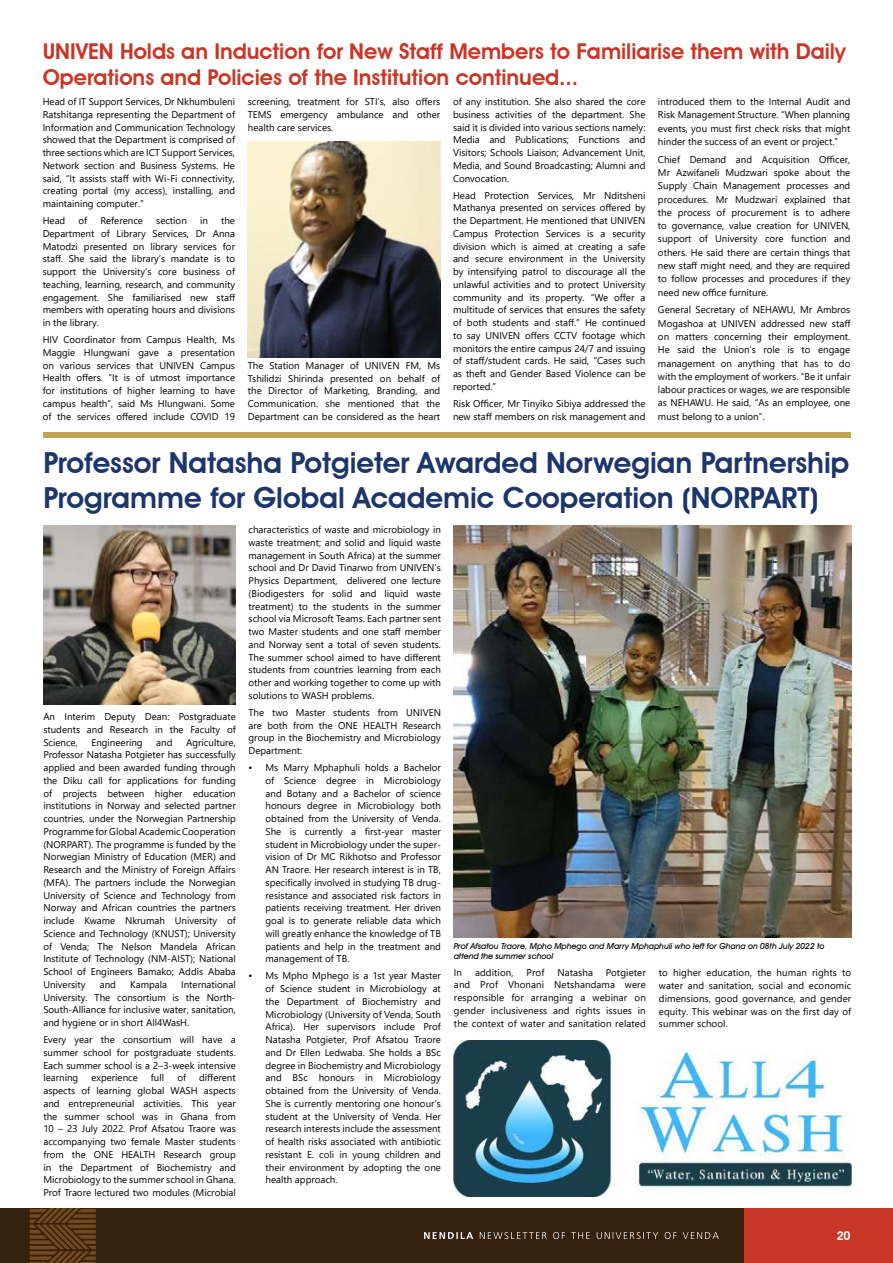
<style>
.page{position:relative;width:893px;height:1263px;background:#fff}
.page>*{position:absolute;margin:0;border:0;box-sizing:border-box;transform-origin:0 0}
.t1{font:600 28.95px/34.8px "Avant Garde IT Cby BT";color:#1c366c}
.t2{font:600 21.75px/26.1px "Avant Garde IT Cby BT";color:#cb3527}
.t3{font:600 12px "Avant Garde IT Cby BT";color:#fff}
.t4{font:9.75px/12.8px "Segoe UI";color:#000;text-align:justify}
.t5{font:italic 500 8.25px/9.9px "Avant Garde IT Cby BT";color:#000}
</style>
<div class="page">
<div style="left:732px;top:1208px;width:161px;height:55px;background:#c83727"></div>
<div style="left:0;top:1208px;width:743px;height:55px;background:#351f0d"></div>
<svg style="left:424px;top:1232px;width:49px;height:7px"></svg>
<svg style="left:480px;top:1232px;width:239px;height:7px"></svg>
<svg style="left:30px;top:1208px;width:66px;height:55px"></svg>
<img style="left:43px;top:526px;width:193px;height:179px">
<img style="left:454px;top:526px;width:397px;height:411px">
<img style="left:454px;top:1040px;width:397px;height:156px">
<div style="left:43px;top:432px;width:808px;height:6px;background:#bfa44d"></div>
<img style="left:248px;top:142px;width:192px;height:215px">
<h2 class="t2" style="left:43px;top:38px;width:805px">UNIVEN Holds an Induction for New Staff Members to Familiarise them with Daily<br>Operations and Policies of the Institution continued...</h2>
<p class="t4" style="left:43px;top:94px;width:194px">Head of IT Support Services, Dr Nkhumbuleni Ratshitanga representing the Department of Information and Communication Technology showed that the Department is comprised of three sections which are ICT Support Services, Network section and Business Systems. He said, “It assists staff with Wi-Fi connectivity, creating portal (my access), installing, and maintaining computer.”</p>
<p class="t4" style="left:43px;top:213px;width:24px">Head</p>
<p class="t4" style="left:79px;top:213px;width:10px">of</p>
<p class="t4" style="left:101px;top:213px;width:44px">Reference</p>
<p class="t4" style="left:156px;top:213px;width:32px">section</p>
<p class="t4" style="left:200px;top:213px;width:9px">in</p>
<p class="t4" style="left:248px;top:94px;width:194px">screening, treatment for STI’s, also offers TEMS emergency ambulance and other health care services.</p>
<p class="t4" style="left:453px;top:94px;width:194px">of any institution. She also shared the core business activities of the department. She said it is divided into various sections namely:<br>Media and Publications; Functions and Visitors; Schools Liaison; Advancement Unit, Media, and Sound Broadcasting; Alumni and Convocation.</p>
<p class="t4" style="left:453px;top:188px;width:194px">Head Protection Services, Mr Nditsheni Mathanya presented on services offered by the Department. He mentioned that UNIVEN Campus Protection Services is a security division which is aimed at creating a safe and secure environment in the University by intensifying patrol to discourage all the unlawful activities and to protect University community and its property. “We offer a multitude of services that ensures the safety of both students and staff.” He continued to say UNIVEN offers CCTV footage which monitors the entire campus 24/7 and issuing of staff/student cards. He said, “Cases such as theft and Gender Based Violence can be reported.”</p>
<p class="t4" style="left:453px;top:396px;width:194px">Risk Officer, Mr Tinyiko Sibiya addressed the new staff members on risk management and</p>
<p class="t4" style="left:658px;top:94px;width:194px;line-height:13.4px">introduced them to the Internal Audit and Risk Management Structure. “When planning events, you must first check risks that might hinder the success of an event or project.”</p>
<p class="t4" style="left:658px;top:152px;width:194px;line-height:13.4px">Chief Demand and Acquisition Officer, Mr Azwifaneli Mudzwari spoke about the Supply Chain Management processes and procedures. Mr Mudzwari explained that the process of procurement is to adhere to governance, value creation for UNIVEN, support of University core function and others. He said there are certain things that new staff might need, and they are required to follow processes and procedures if they need new office furniture.</p>
<p class="t4" style="left:658px;top:302px;width:194px;line-height:13.4px">General Secretary of NEHAWU, Mr Ambros Mogashoa at UNIVEN addressed new staff on matters concerning their employment.<br>He said the Union’s role is to engage management on anything that has to do with the employment of workers. “Be it unfair labour practices or wages, we are responsible as NEHAWU. He said, “As an employee, one must belong to a union”.</p>
<p class="t4" style="left:43px;top:213px;width:194px;text-indent:178px">the Department of Library Services, Dr Anna Matodzi presented on library services for staff. She said the library’s mandate is to support the University’s core business of teaching, learning, research, and community engagement. She familiarised new staff members with operating hours and divisions in the library.</p>
<p class="t4" style="left:43px;top:332px;width:194px">HIV Coordinator from Campus Health, Ms Maggie Hlungwani gave a presentation on various services that UNIVEN Campus Health offers. “It is of utmost importance for institutions of higher learning to have campus health”, said Ms Hlungwani. Some of the services offered include COVID 19</p>
<p class="t4" style="left:248px;top:358px;width:194px">The Station Manager of UNIVEN FM, Ms Tshilidzi Shirinda presented on behalf of the Director of Marketing, Branding, and Communication. she mentioned that the Department can be considered as the heart</p>
<h1 class="t1" style="left:43px;top:445px;width:808px">Professor Natasha Potgieter Awarded Norwegian Partnership<br>Programme for Global Academic Cooperation (NORPART)</h1>
<p class="t4" style="left:43px;top:709px;width:194px">An Interim Deputy Dean: Postgraduate students and Research in the Faculty of Science,</p>
<p class="t4" style="left:43px;top:735px;width:194px;text-indent:143px">Agriculture, Professor Natasha Potgieter has successfully applied and been awarded funding through the Diku call for applications for funding of projects between higher education institutions in Norway and selected partner countries, under the Norwegian Partnership Programme for Global Academic Cooperation (NORPART). The programme is funded by the Norwegian Ministry of Education (MER) and Research and the Ministry of Foreign Affairs (MFA). The partners include the Norwegian University of Science and Technology from Norway and African countries the partners include Kwame Nkrumah University of Science and Technology (KNUST); University of Venda; The Nelson Mandela African Institute of Technology (NM-AIST); National School of Engineers Bamako; Addis Ababa University</p>
<p class="t4" style="left:91px;top:735px;width:53px">Engineering</p>
<p class="t4" style="left:156px;top:735px;width:18px">and</p>
<p class="t4" style="left:43px;top:977px;width:194px;text-indent:138px">International University. The consortium is the North-South-Alliance for inclusive water, sanitation, and hygiene or in short All4WasH.</p>
<p class="t4" style="left:43px;top:1032px;width:194px">Every year the consortium will have a summer school for postgraduate students.<br>Each summer school is a 2–3-week intensive learning</p>
<p class="t4" style="left:100px;top:977px;width:18px">and</p>
<p class="t4" style="left:130px;top:977px;width:39px">Kampala</p>
<p class="t4" style="left:43px;top:1071px;width:194px;text-indent:156px">different aspects of learning global WASH aspects and entrepreneurial activities. This year the summer school was in Ghana from 10 – 23 July 2022. Prof Afsatou Traore was accompanying two female Master students from the ONE HEALTH Research group in the Department of Biochemistry and Microbiology to the summer school in Ghana.<br>Prof Traore lectured two modules (Microbial</p>
<p class="t4" style="left:91px;top:1071px;width:48px">experience</p>
<p class="t4" style="left:151px;top:1071px;width:15px">full</p>
<p class="t4" style="left:177px;top:1071px;width:10px">of</p>
<p class="t4" style="left:249px;top:522px;width:194px">characteristics of waste and microbiology in waste treatment; and solid and liquid waste management in South Africa) at the summer school and Dr David Tinarwo from UNIVEN’s Physics Department, delivered one lecture (Biodigesters for solid and liquid waste treatment) to the students in the summer school via Microsoft Teams. Each partner sent two Master students and one staff member and Norway sent a total of seven students.<br>The summer school aimed to have different students from countries learning from each other and working together to come up with solutions to WASH problems.</p>
<p class="t4" style="left:249px;top:705px;width:194px">The two Master students from UNIVEN are both from the ONE HEALTH Research group in the Biochemistry and Microbiology Department:</p>
<p class="t4" style="left:266px;top:760px;width:177px;text-indent:-17px">• Ms Marry Mphaphuli holds a Bachelor of Science degree in Microbiology and Botany and a Bachelor of science honours degree in Microbiology both obtained from the University of Venda.<br>She is currently a first-year master student in Microbiology under the super&shy;vision of Dr MC Rikhotso and Professor AN Traore. Her research interest is in TB, specifically involved in studying TB drug&shy;resistance and associated risk factors in patients receiving treatment. Her driven goal is to generate reliable data which will greatly enhance the knowledge of TB patients and help in the treatment and management of TB.</p>
<p class="t4" style="left:266px;top:969px;width:177px;text-indent:-17px">• Ms Mpho Mphego is a 1st year Master of Science student in Microbiology at the Department of Biochemistry and Microbiology (University of Venda, South Africa). Her supervisors include Prof Natasha Potgieter, Prof Afsatou Traore and Dr Ellen Ledwaba. She holds a BSc degree in Biochemistry and Microbiology and BSc honours in Microbiology obtained from the University of Venda.<br>She is currently mentoring one honour’s student at the University of Venda. Her research interests include the assessment of health risks associated with antibiotic resistant E. coli in young children and their environment by adopting the one health approach.</p>
<p class="t5" style="left:454px;top:941px;width:372px">Prof Afsatou Traore, Mpho Mphego and Marry Mphaphuli who left for Ghana on 08th July 2022 to attend the summer school</p>
<p class="t4" style="left:454px;top:965px;width:10px">In</p>
<p class="t4" style="left:475px;top:965px;width:40px">addition,</p>
<p class="t4" style="left:526px;top:965px;width:19px">Prof</p>
<p class="t4" style="left:557px;top:965px;width:37px">Natasha</p>
<p class="t4" style="left:454px;top:965px;width:193px;text-indent:152px">Potgieter and Prof Vhonani Netshandama were responsible for arranging a webinar on gender inclusiveness and rights issues in the context of water and sanitation related</p>
<p class="t4" style="left:659px;top:966px;width:194px">to higher education, the human rights to water and sanitation, social and economic dimensions, good governance, and gender equity. This webinar was on the first day of summer school.</p>
<p class="t3" style="left:837px;top:1228px;width:15px">20</p>
</div>
